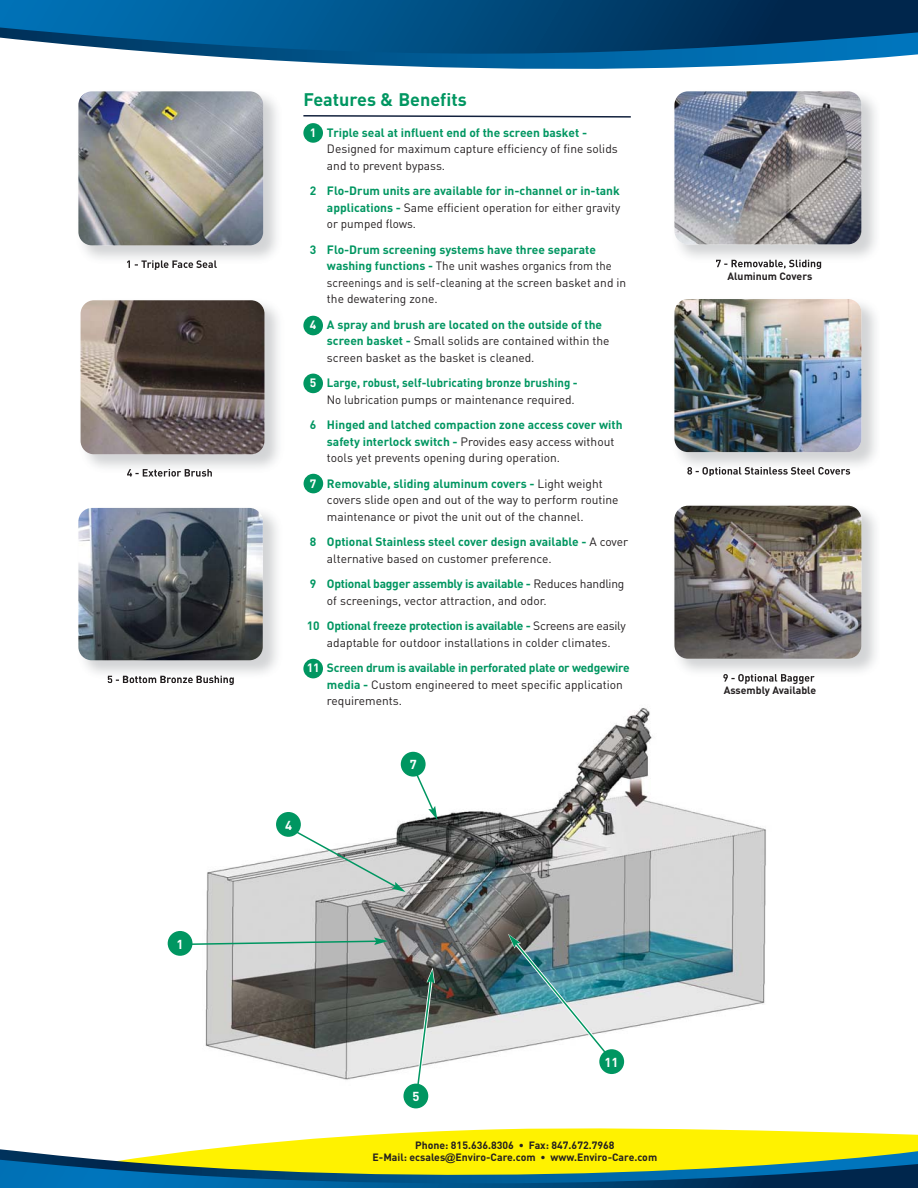
<style>
.page{position:relative;width:918px;height:1188px;background:#fff}
.page>*{position:absolute;margin:0;border:0;box-sizing:border-box;transform-origin:0 0}
.t1{font:700 18px "DIN";color:#009661}
.t2{font:700 12.9px "DIN";color:#fff}
.t3{font:12px/16.5px "DIN";color:#231f20}
.t4{font:700 12px/16.5px "DIN";color:#009661}
.t5{font:700 12px/16.5px "DIN";letter-spacing:-.02em;color:#009661}
.t6{font:700 12px/16.5px "DIN";color:#009661;text-align:right;scale:.95 1}
.t7{font:700 10.5px/12.6px "DIN";color:#231f20;text-align:center}
.s1{font-weight:700;color:#fff}
.s2{font-weight:700;color:#009661}
.s3{font-weight:400;color:#231f20}
.s4{color:#fff}
.s5{font-family:"Arial"}
</style>
<div class="page">
<svg style="left:0;top:0;width:918px;height:69px;background:#1f6493"></svg>
<svg style="left:0;top:1101px;width:918px;height:87px"></svg>
<div style="left:303px;top:374px;width:20px;height:19px;background:#009661;border-radius:50%"></div>
<div style="left:304px;top:474px;width:19px;height:19px;background:#009661;border-radius:50%"></div>
<img style="left:205px;top:677px;width:561px;height:424px">
<img style="left:78px;top:91px;width:199px;height:177px">
<img style="left:127px;top:260px;width:86px;height:8px">
<img style="left:78px;top:91px;width:185px;height:154px;border-radius:14px">
<img style="left:127px;top:469px;width:85px;height:8px">
<img style="left:81px;top:300px;width:184px;height:154px;border-radius:14px">
<img style="left:78px;top:507px;width:199px;height:176px">
<img style="left:203px;top:677px;width:82px;height:6px">
<img style="left:108px;top:676px;width:79px;height:7px">
<img style="left:78px;top:508px;width:185px;height:152px;border-radius:14px">
<svg style="left:289px;top:827px;width:116px;height:65px"></svg>
<div style="left:276px;top:812px;width:25px;height:25px;background:#009661;border-radius:50%"></div>
<svg style="left:413px;top:769px;width:24px;height:51px"></svg>
<div style="left:401px;top:752px;width:25px;height:25px;background:#009661;border-radius:50%"></div>
<div style="left:303px;top:316px;width:20px;height:19px;background:#009661;border-radius:50%"></div>
<div style="left:303px;top:123px;width:20px;height:20px;background:#009661;border-radius:50%"></div>
<svg style="left:303px;top:115px;width:328px;height:3px"></svg>
<img style="left:676px;top:505px;width:200px;height:177px">
<img style="left:671px;top:677px;width:52px;height:5px">
<img style="left:723px;top:674px;width:75px;height:8px">
<img style="left:723px;top:677px;width:49px;height:5px">
<img style="left:674px;top:506px;width:187px;height:153px;border-radius:14px">
<img style="left:676px;top:299px;width:200px;height:176px">
<img style="left:687px;top:467px;width:72px;height:8px">
<img style="left:674px;top:299px;width:187px;height:153px;border-radius:14px">
<img style="left:678px;top:91px;width:198px;height:176px">
<img style="left:716px;top:260px;width:90px;height:7px">
<img style="left:674px;top:91px;width:187px;height:153px;border-radius:14px">
<svg style="left:191px;top:938px;width:197px;height:8px;background:#a1c0b5"></svg>
<div style="left:168px;top:931px;width:24px;height:25px;background:#009661;border-radius:50%"></div>
<svg style="left:413px;top:967px;width:22px;height:131px"></svg>
<div style="left:403px;top:1084px;width:25px;height:24px;background:#009661;border-radius:50%"></div>
<div style="left:303px;top:659px;width:20px;height:19px;background:#009661;border-radius:50%"></div>
<img style="left:508px;top:934px;width:110px;height:132px">
<div style="left:599px;top:1049px;width:25px;height:25px;background:#009661;border-radius:50%"></div>
<p class="t2" style="left:177px;top:940px;width:8px">1</p>
<h1 class="t1" style="left:303px;top:93px;width:165px">Features &amp; Benefits</h1>
<p class="t3" style="left:327px;top:126px;width:292px;text-indent:-17px"><span class="s1">1</span> <span class="s2">Triple seal at influent end of the screen basket -<br></span>Designed for maximum capture efficiency of fine solids and to prevent bypass.</p>
<p class="t4" style="left:327px;top:184px;width:295px;text-align:justify;text-indent:-17px">2 Flo-Drum units are available for in-channel or in-tank applications - <span class="s3">Same efficient operation for either gravity or pumped flows.</span></p>
<p class="t3" style="left:327px;top:243px;width:301px;text-indent:-17px"><span class="s2">3 Flo-Drum screening systems have three separate washing functions -</span> The unit washes organics from the screenings and is self-cleaning at the screen basket and in the dewatering zone.</p>
<p class="t3" style="left:327px;top:318px;width:284px;text-indent:-17px"><span class="s1">4</span> <span class="s2">A spray and brush are located on the outside of the screen basket -</span> Small solids are contained within the screen basket as the basket is cleaned.</p>
<p class="t6" style="left:310px;top:376px;width:283px"><span class="s4">5</span> Large, robust, self-lubricating bronze brushing -<br><span class="s3">No lubrication pumps or maintenance required.</span></p>
<p class="t4" style="left:327px;top:418px;width:297px;text-indent:-17px">6 Hinged and latched compaction zone access cover with safety interlock switch - <span class="s3">Provides easy access without tools yet prevents opening during operation.</span></p>
<p class="t3" style="left:327px;top:477px;width:293px;text-indent:-17px"><span class="s1">7</span> <span class="s2">Removable, sliding aluminum covers -</span> Light weight covers slide open and out of the way to perform routine maintenance or pivot the unit out of the channel.</p>
<p class="t4" style="left:327px;top:535px;width:303px;text-indent:-17px">8 Optional Stainless steel cover design available - <span class="s3">A cover alternative based on customer preference.</span></p>
<p class="t3" style="left:327px;top:577px;width:299px;text-indent:-17px"><span class="s2">9 Optional bagger assembly is available -</span> Reduces handling of screenings, vector attraction, and odor.</p>
<p class="t3" style="left:307px;top:619px;width:320px;text-align:center"><span class="s2">10 Optional freeze protection is available -</span> Screens are easily adaptable for outdoor installations in colder climates.</p>
<p class="t5" style="left:327px;top:661px;width:304px;text-indent:-20px"><span class="s4">11</span> Screen drum is available in perforated plate or wedgewire media - <span class="s3">Custom engineered to meet specific application requirements.</span></p>
<p class="t2" style="left:285px;top:820px;width:8px">4</p>
<p class="t2" style="left:410px;top:760px;width:8px">7</p>
<p class="t7" style="left:728px;top:271px;width:86px">Aluminum Covers</p>
<p class="t7" style="left:724px;top:685px;width:94px">Assembly Available</p>
<p class="t2" style="left:412px;top:1092px;width:8px">5</p>
<p class="t2" style="left:605px;top:1058px;width:15px">11</p>
<p class="t7" style="left:373px;top:1140px;width:286px">Phone: 815.636.8306 • Fax: 847.672.7968<br>E-Mail: ecsales<span class="s5">@</span>Enviro-Care.com • www.Enviro-Care.com</p>
</div>
